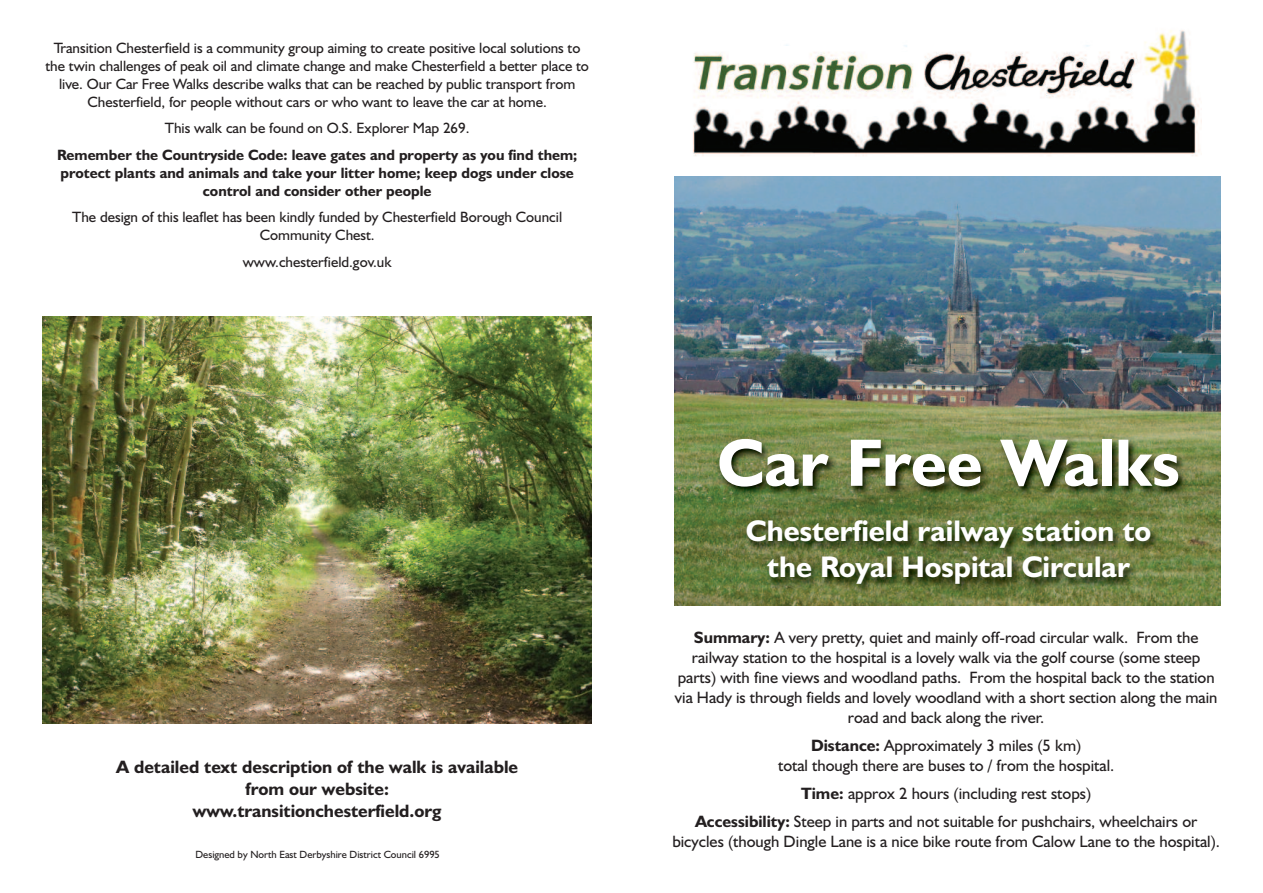
<style>
.page{position:relative;width:1263px;height:893px;background:#fff}
.page>*{position:absolute;margin:0;border:0;box-sizing:border-box;transform-origin:0 0}
.t1{font:700 67.5px "Humanist 521 BT";color:#fff}
.t2{font:700 30px/36px "Humanist 521 BT";color:#fff;text-align:center}
.t3{font:700 18px/21.6px "Humanist 521 BT";color:#231f20;text-align:center}
.t4{font:16.5px/19.8px "Humanist 521 BT";color:#231f20;text-align:center}
.t5{font:15px/18px "Humanist 521 BT";color:#231f20;text-align:center}
.t6{font:700 15px/18px "Humanist 521 BT";color:#231f20;text-align:center}
.t7{font:10.5px "Humanist 521 BT";color:#231f20}
.s1{font-weight:700}
</style>
<div class="page">
<img style="left:693px;top:30px;width:507px;height:126px">
<img style="left:43px;top:317px;width:549px;height:407px">
<img style="left:675px;top:176px;width:545px;height:248px">
<img style="left:675px;top:424px;width:545px;height:181px">
<p class="t5" style="left:45px;top:40px;width:545px">Transition Chesterfield is a community group aiming to create positive local solutions to the twin challenges of peak oil and climate change and make Chesterfield a better place to live. Our Car Free Walks describe walks that can be reached by public transport from Chesterfield, for people without cars or who want to leave the car at home.</p>
<p class="t5" style="left:165px;top:121px;width:306px">This walk can be found on O.S. Explorer Map 269.</p>
<p class="t6" style="left:57px;top:147px;width:522px">Remember the Countryside Code: leave gates and property as you find them; protect plants and animals and take your litter home; keep dogs under close control and consider other people</p>
<p class="t5" style="left:72px;top:210px;width:491px">The design of this leaflet has been kindly funded by Chesterfield Borough Council<br>Community Chest.</p>
<p class="t5" style="left:243px;top:254px;width:150px">www.chesterfield.gov.uk</p>
<p class="t3" style="left:116px;top:758px;width:403px">A detailed text description of the walk is available from our website:<br>www.transitionchesterfield.org</p>
<p class="t7" style="left:195px;top:850px;width:246px">Designed by North East Derbyshire District Council 6995</p>
<h1 class="t1" style="left:717px;top:440px;width:464px">Car Free Walks</h1>
<h2 class="t2" style="left:746px;top:516px;width:407px">Chesterfield railway station to the Royal Hospital Circular</h2>
<p class="t4" style="left:675px;top:630px;width:544px"><span class="s1">Summary:</span> A very pretty, quiet and mainly off-road circular walk. From the railway station to the hospital is a lovely walk via the golf course (some steep parts) with fine views and woodland paths. From the hospital back to the station via Hady is through fields and lovely woodland with a short section along the main road and back along the river.</p>
<p class="t4" style="left:778px;top:737px;width:338px"><span class="s1">Distance:</span> Approximately 3 miles (5 km)<br>total though there are buses to / from the hospital.</p>
<p class="t4" style="left:695px;top:781px;width:504px;line-height:28.3px"><span class="s1">Time:</span> approx 2 hours (including rest stops)<br><span class="s1">Accessibility:</span> Steep in parts and not suitable for pushchairs, wheelchairs or</p>
<p class="t4" style="left:672px;top:833px;width:549px">bicycles (though Dingle Lane is a nice bike route from Calow Lane to the hospital).</p>
</div>
